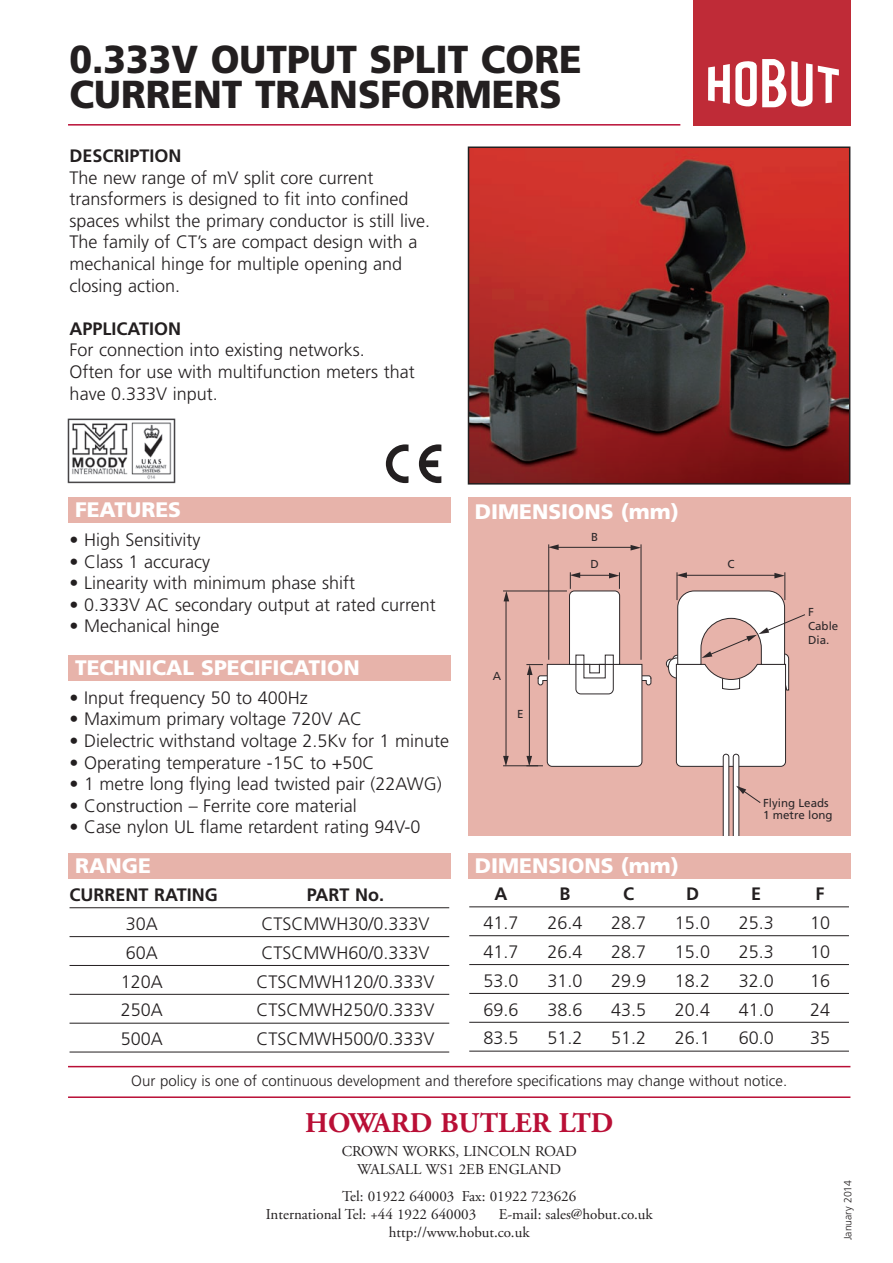
<style>
.page{position:relative;width:893px;height:1263px;background:#fff}
.page>*{position:absolute;margin:0;border:0;box-sizing:border-box;transform-origin:0 0}
.t1{font:900 39px/34.5px "Frutiger";color:#231f20;scale:.95 1}
.t2{font:700 28.5px "Adobe Garamond";color:#b90f36}
.t3{font:900 21px "Frutiger";color:#fff}
.t4{font:300 18px/21.6px "Frutiger";color:#231f20}
.t5{font:700 18px "Frutiger";color:#231f20}
.t6{font:15px/18px "Adobe Garamond";color:#231f20}
.t7{font:300 15px "Frutiger";color:#231f20}
.t8{font:11.55px/14px "Frutiger";color:#2d282a}
.t9{font:300 10.5px "Frutiger";color:#231f20}
.s1{font-weight:700}
</style>
<div class="page">
<img style="left:471px;top:149px;width:376px;height:333px">
<div style="left:468px;top:146px;width:382px;height:339px;border:2px solid #231f20"></div>
<div style="left:693px;top:0;width:157px;height:126px;background:#bf2b37"></div>
<svg style="left:708px;top:59px;width:104px;height:49px"></svg>
<svg style="left:818px;top:66px;width:21px;height:37px"></svg>
<hr style="left:68px;top:124px;width:612px;height:2px;background:#b90f36">
<svg style="left:386px;top:444px;width:22px;height:39px"></svg>
<svg style="left:419px;top:444px;width:22px;height:39px"></svg>
<hr style="left:68px;top:1066px;width:782px;height:1px;background:#b90f36">
<hr style="left:68px;top:1096px;width:782px;height:2px;background:#b90f36">
<div style="left:468px;top:497px;width:382px;height:338px;background:#e7b3aa"></div>
<div style="left:666px;top:659px;width:9px;height:9px;background:#806765;border-radius:50%"></div>
<div style="left:666px;top:659px;width:10px;height:10px;border:1px solid #2d282a;border-radius:50%"></div>
<hr style="left:641px;top:544px;width:1px;height:116px;background:#2d282a">
<hr style="left:548px;top:544px;width:1px;height:116px;background:#2d282a">
<hr style="left:555px;top:547px;width:78px;height:1px;background:#2d282a">
<svg style="left:548px;top:544px;width:11px;height:6px"></svg>
<svg style="left:631px;top:545px;width:10px;height:5px"></svg>
<svg style="left:526px;top:572px;width:126px;height:195px"></svg>
<hr style="left:503px;top:591px;width:64px;height:1px;background:#2d282a">
<hr style="left:503px;top:765px;width:35px;height:1px;background:#2d282a">
<hr style="left:506px;top:599px;width:1px;height:160px;background:#2d282a">
<svg style="left:503px;top:756px;width:6px;height:10px"></svg>
<svg style="left:504px;top:591px;width:5px;height:10px"></svg>
<svg style="left:668px;top:572px;width:137px;height:263px"></svg>
<img style="left:67px;top:418px;width:109px;height:66px">
<div style="left:68px;top:497px;width:383px;height:26px;background:#e7b3aa"></div>
<div style="left:68px;top:655px;width:383px;height:26px;background:#e7b3aa"></div>
<div style="left:68px;top:853px;width:383px;height:26px;background:#e7b3aa"></div>
<hr style="left:469px;top:906px;width:380px;height:1px;background:#231f20">
<hr style="left:469px;top:935px;width:380px;height:1px;background:#231f20">
<hr style="left:469px;top:964px;width:380px;height:1px;background:#231f20">
<hr style="left:469px;top:993px;width:380px;height:1px;background:#231f20">
<hr style="left:469px;top:1022px;width:380px;height:1px;background:#231f20">
<hr style="left:469px;top:1051px;width:380px;height:1px;background:#231f20">
<hr style="left:70px;top:907px;width:379px;height:1px;background:#231f20">
<hr style="left:70px;top:936px;width:379px;height:1px;background:#231f20">
<hr style="left:70px;top:965px;width:379px;height:1px;background:#231f20">
<hr style="left:70px;top:994px;width:379px;height:1px;background:#231f20">
<hr style="left:70px;top:1023px;width:379px;height:1px;background:#231f20">
<hr style="left:70px;top:1052px;width:379px;height:1px;background:#231f20">
<div style="left:468px;top:853px;width:382px;height:26px;background:#e7b3aa"></div>
<h1 class="t1" style="left:70px;top:45px;width:541px">0.333V OUTPUT SPLIT CORE<br>CURRENT TRANSFORMERS</h1>
<p class="t5" style="left:70px;top:148px;width:114px">DESCRIPTION</p>
<p class="t4" style="left:70px;top:168px;width:362px">The new range of mV split core current transformers is designed to fit into confined spaces whilst the primary conductor is still live.<br>The family of CT’s are compact design with a mechanical hinge for multiple opening and closing action.</p>
<p class="t5" style="left:70px;top:321px;width:113px">APPLICATION</p>
<p class="t4" style="left:70px;top:341px;width:347px">For connection into existing networks.<br>Often for use with multifunction meters that have 0.333V input.</p>
<p class="t3" style="left:75px;top:501px;width:107px">FEATURES</p>
<p class="t3" style="left:475px;top:503px;width:206px">DIMENSIONS (mm)</p>
<p class="t4" style="left:70px;top:530px;width:133px"><span class="s1">•</span> High Sensitivity</p>
<p class="t4" style="left:70px;top:552px;width:142px">• Class 1 accuracy</p>
<p class="t4" style="left:70px;top:573px;width:287px">• Linearity with minimum phase shift</p>
<p class="t4" style="left:70px;top:595px;width:368px">• 0.333V AC secondary output at rated current</p>
<p class="t4" style="left:70px;top:617px;width:152px">• Mechanical hinge</p>
<p class="t3" style="left:75px;top:659px;width:286px">TECHNICAL SPECIFICATION</p>
<p class="t4" style="left:70px;top:688px;width:240px"><span class="s1">•</span> Input frequency 50 to 400Hz</p>
<p class="t4" style="left:70px;top:710px;width:294px">• Maximum primary voltage 720V AC</p>
<p class="t4" style="left:70px;top:731px;width:381px">• Dielectric withstand voltage 2.5Kv for 1 minute</p>
<p class="t4" style="left:70px;top:753px;width:307px">• Operating temperature -15C to +50C</p>
<p class="t4" style="left:70px;top:774px;width:374px">• 1 metre long flying lead twisted pair (22AWG)</p>
<p class="t4" style="left:70px;top:796px;width:289px">• Construction – Ferrite core material</p>
<p class="t4" style="left:70px;top:818px;width:352px">• Case nylon UL flame retardent rating 94V-0</p>
<p class="t3" style="left:75px;top:857px;width:77px">RANGE</p>
<p class="t8" style="left:591px;top:530px;width:9px">B</p>
<p class="t8" style="left:493px;top:670px;width:10px">A</p>
<p class="t8" style="left:517px;top:708px;width:8px">E</p>
<p class="t8" style="left:591px;top:558px;width:10px">D</p>
<p class="t8" style="left:727px;top:558px;width:9px">C</p>
<p class="t3" style="left:475px;top:857px;width:206px">DIMENSIONS (mm)</p>
<p class="t8" style="left:808px;top:606px;width:32px">F<br>Cable<br>Dia.</p>
<p class="t8" style="left:763px;top:798px;width:71px;line-height:12.1px">Flying Leads<br>1 metre long</p>
<p class="t5" style="left:70px;top:887px;width:150px">CURRENT RATING</p>
<p class="t5" style="left:307px;top:887px;width:79px">PART No.</p>
<p class="t4" style="left:126px;top:914px;width:34px">30A</p>
<p class="t4" style="left:261px;top:914px;width:170px">CTSCMWH30/0.333V</p>
<p class="t4" style="left:126px;top:943px;width:34px">60A</p>
<p class="t4" style="left:261px;top:943px;width:170px">CTSCMWH60/0.333V</p>
<p class="t4" style="left:121px;top:972px;width:44px">120A</p>
<p class="t4" style="left:256px;top:972px;width:180px">CTSCMWH120/0.333V</p>
<p class="t4" style="left:121px;top:1001px;width:44px">250A</p>
<p class="t4" style="left:256px;top:1001px;width:180px">CTSCMWH250/0.333V</p>
<p class="t4" style="left:121px;top:1029px;width:44px">500A</p>
<p class="t4" style="left:256px;top:1029px;width:180px">CTSCMWH500/0.333V</p>
<p class="t5" style="left:495px;top:886px;width:14px">A</p>
<p class="t5" style="left:559px;top:886px;width:12px">B</p>
<p class="t5" style="left:623px;top:886px;width:12px">C</p>
<p class="t5" style="left:686px;top:886px;width:14px">D</p>
<p class="t5" style="left:751px;top:886px;width:12px">E</p>
<p class="t5" style="left:816px;top:886px;width:10px">F</p>
<p class="t4" style="left:484px;top:913px;width:37px">41.7</p>
<p class="t4" style="left:547px;top:913px;width:37px">26.4</p>
<p class="t4" style="left:611px;top:913px;width:37px">28.7</p>
<p class="t4" style="left:675px;top:913px;width:37px">15.0</p>
<p class="t4" style="left:739px;top:913px;width:37px">25.3</p>
<p class="t4" style="left:810px;top:913px;width:22px">10</p>
<p class="t4" style="left:484px;top:942px;width:37px">41.7</p>
<p class="t4" style="left:547px;top:942px;width:37px">26.4</p>
<p class="t4" style="left:611px;top:942px;width:37px">28.7</p>
<p class="t4" style="left:675px;top:942px;width:37px">15.0</p>
<p class="t4" style="left:739px;top:942px;width:37px">25.3</p>
<p class="t4" style="left:810px;top:942px;width:22px">10</p>
<p class="t4" style="left:484px;top:971px;width:37px">53.0</p>
<p class="t4" style="left:547px;top:971px;width:37px">31.0</p>
<p class="t4" style="left:611px;top:971px;width:37px">29.9</p>
<p class="t4" style="left:675px;top:971px;width:37px">18.2</p>
<p class="t4" style="left:739px;top:971px;width:37px">32.0</p>
<p class="t4" style="left:810px;top:971px;width:22px">16</p>
<p class="t4" style="left:484px;top:1000px;width:37px">69.6</p>
<p class="t4" style="left:547px;top:1000px;width:37px">38.6</p>
<p class="t4" style="left:611px;top:1000px;width:37px">43.5</p>
<p class="t4" style="left:675px;top:1000px;width:37px">20.4</p>
<p class="t4" style="left:739px;top:1000px;width:37px">41.0</p>
<p class="t4" style="left:810px;top:1000px;width:22px">24</p>
<p class="t4" style="left:484px;top:1029px;width:37px">83.5</p>
<p class="t4" style="left:547px;top:1029px;width:37px">51.2</p>
<p class="t4" style="left:611px;top:1029px;width:37px">51.2</p>
<p class="t4" style="left:675px;top:1029px;width:37px">26.1</p>
<p class="t4" style="left:739px;top:1029px;width:37px">60.0</p>
<p class="t4" style="left:810px;top:1029px;width:22px">35</p>
<p class="t7" style="left:131px;top:1074px;width:657px">Our policy is one of continuous development and therefore specifications may change without notice.</p>
<h2 class="t2" style="left:305px;top:1111px;width:310px">HOWARD BUTLER LTD</h2>
<p class="t6" style="left:342px;top:1143px;width:237px;text-align:center">CROWN WORKS, LINCOLN ROAD<br>WALSALL WS1 2EB ENGLAND</p>
<p class="t6" style="left:266px;top:1188px;width:312px;text-indent:76px">Tel: 01922 640003 Fax: 01922 723626<br>International Tel: +44 1922 640003</p>
<p class="t6" style="left:389px;top:1206px;width:265px;text-indent:110px">E-mail: sales@hobut.co.uk http://www.hobut.co.uk</p>
<p class="t9" style="left:843px;top:1240px;width:62px;rotate:-90deg">January 2014</p>
</div>
